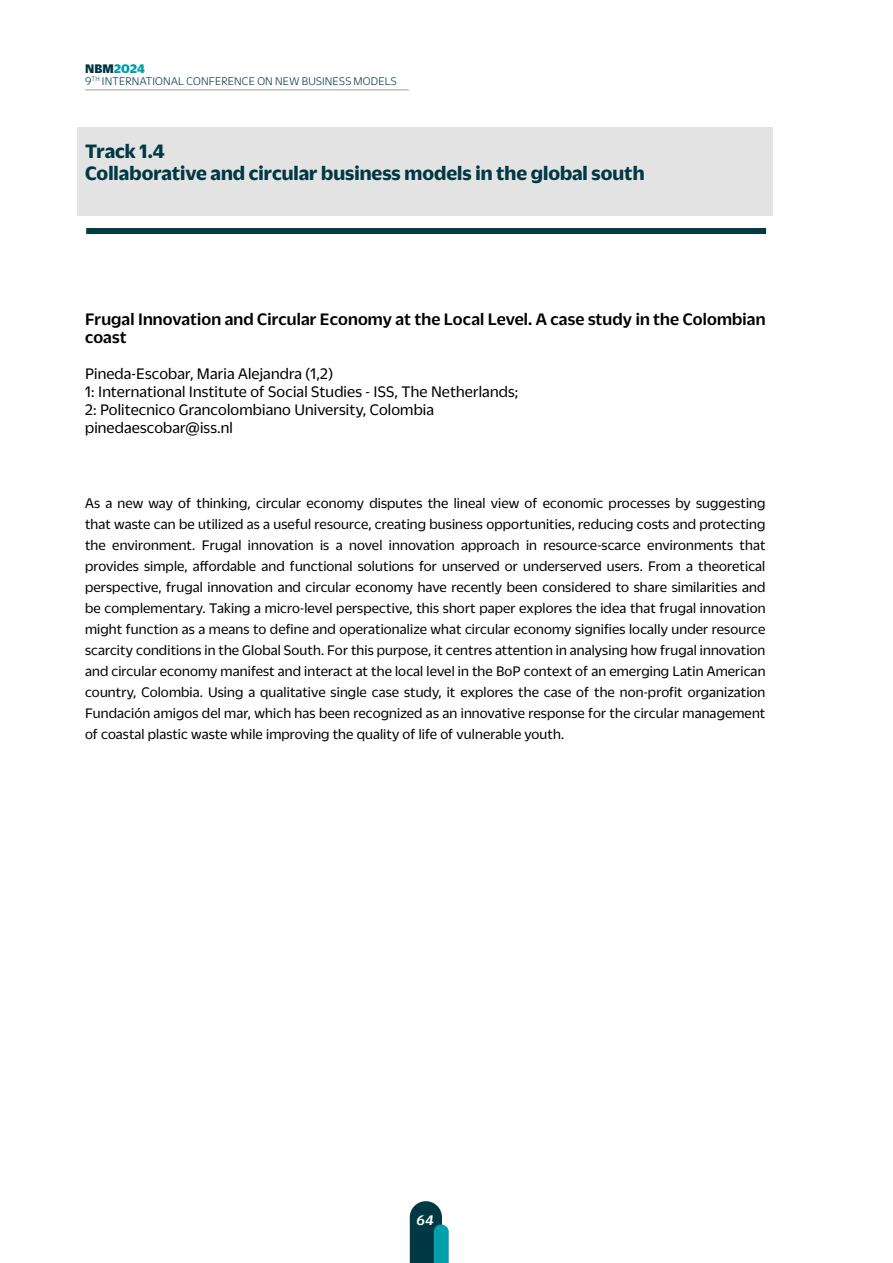
<style>
.page{position:relative;width:893px;height:1263px;background:#fff}
.page>*{position:absolute;margin:0;border:0;box-sizing:border-box;transform-origin:0 0}
.t1{font:700 21px/22.6px "Duplicate Sans";color:#003843}
.t2{font:500 18px/18px "Duplicate Sans";letter-spacing:.01em;color:#000}
.t3{font:16.5px/18px "Duplicate Sans";letter-spacing:.01em;color:#000}
.t4{font:15px/21px "Duplicate Sans";letter-spacing:.01em;color:#000;text-align:justify}
.t5{font:italic 500 15px "Duplicate Sans";color:#fff}
.t6{font:800 13.5px "Duplicate Sans";letter-spacing:.01em;color:#009fac}
.t7{font:300 12px "Duplicate Sans";letter-spacing:.02em;color:#003843}
.s1{color:#003843}
</style>
<div class="page">
<hr style="left:85px;top:90px;width:324px;height:1px;background:#9d9d9c">
<svg style="left:410px;top:1201px;width:39px;height:62px;background:#1f6872"></svg>
<div style="left:77px;top:127px;width:696px;height:88px;background:#e3e3e3"></div>
<div style="left:86px;top:228px;width:680px;height:6px;background:#003843"></div>
<p class="t6" style="left:85px;top:59px;width:61px"><span class="s1">NBM</span>2024</p>
<p class="t7" style="left:85px;top:74px;width:313px">9<sup>TH</sup> INTERNATIONAL CONFERENCE ON NEW BUSINESS MODELS</p>
<h1 class="t1" style="left:85px;top:138px;width:561px">Track 1.4<br>Collaborative and circular business models in the global south</h1>
<p class="t2" style="left:85px;top:308px;width:682px">Frugal Innovation and Circular Economy at the Local Level. A case study in the Colombian coast</p>
<p class="t3" style="left:85px;top:363px;width:435px">Pineda-Escobar, Maria Alejandra (1,2)<br>1: International Institute of Social Studies - ISS, The Netherlands; 2: Politecnico Grancolombiano University, Colombia pinedaescobar@iss.nl</p>
<p class="t4" style="left:85px;top:491px;width:682px">As a new way of thinking, circular economy disputes the lineal view of economic processes by suggesting that waste can be utilized as a useful resource, creating business opportunities, reducing costs and protecting the environment. Frugal innovation is a novel innovation approach in resource-scarce environments that provides simple, affordable and functional solutions for unserved or underserved users. From a theoretical perspective, frugal innovation and circular economy have recently been considered to share similarities and be complementary. Taking a micro-level perspective, this short paper explores the idea that frugal innovation might function as a means to define and operationalize what circular economy signifies locally under resource scarcity conditions in the Global South. For this purpose, it centres attention in analysing how frugal innovation and circular economy manifest and interact at the local level in the BoP context of an emerging Latin American country, Colombia. Using a qualitative single case study, it explores the case of the non-profit organization Fundación amigos del mar, which has been recognized as an innovative response for the circular management of coastal plastic waste while improving the quality of life of vulnerable youth.</p>
<p class="t5" style="left:417px;top:1210px;width:19px">64</p>
</div>
